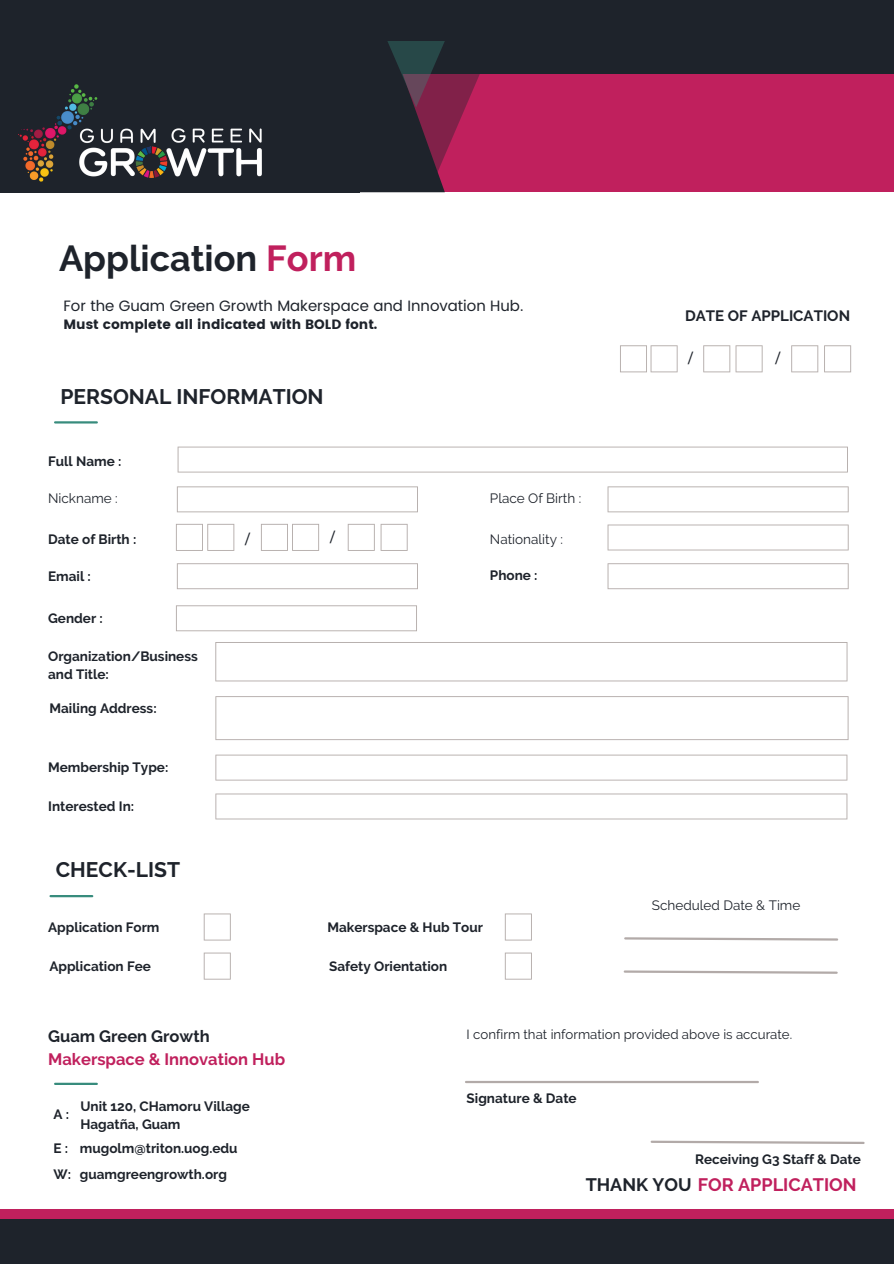
<style>
.page{position:relative;width:894px;height:1264px;background:#fff}
.page>*{position:absolute;margin:0;border:0;box-sizing:border-box;transform-origin:0 0}
.t1{font:700 36px "Raleway";color:#1e232b}
.t2{font:700 21px "Raleway";color:#1e232b}
.t3{font:700 18px "Raleway";color:#c0205d}
.t4{font:700 16.5px "Raleway";color:#c0205d}
.t5{font:700 16.5px "Raleway";color:#1e232b}
.t6{font:15px "Poppins";color:#1e232b}
.t7{font:700 15px "Raleway";color:#1e232b}
.t8{font:700 13.5px "Raleway";color:#1e232b}
.t9{font:13.5px "Raleway";color:#1e232b}
.t10{font:13.5px "Poppins";color:#1e232b}
.t11{font:500 13.5px "Montserrat";color:#1e232b}
.t12{font:13.2px "Raleway";color:#1e232b}
.s1{color:#c0205d}
.s2{color:#1e232b}
</style>
<div class="page">
<div style="left:0;top:1209px;width:893px;height:25px;background:#c0205d"></div>
<div style="left:0;top:1219px;width:893px;height:44px;background:#1e232b"></div>
<div style="left:0;top:0;width:893px;height:175px;background:#1e232b"></div>
<div style="left:375px;top:74px;width:518px;height:117px;background:#c0205d"></div>
<hr style="left:55px;top:1082px;width:42px;height:2px;background:#388c7d">
<hr style="left:51px;top:895px;width:41px;height:2px;background:#388c7d">
<div style="left:0;top:63px;width:359px;height:129px;background:#1e232b"></div>
<hr style="left:55px;top:421px;width:42px;height:2px;background:#388c7d">
<svg style="left:359px;top:41px;width:125px;height:151px"></svg>
<hr style="left:466px;top:1080px;width:291px;height:3px;background:#b2aaa8">
<svg style="left:650px;top:1140px;width:215px;height:4px"></svg>
<svg style="left:215px;top:642px;width:632px;height:39px"></svg>
<svg style="left:620px;top:345px;width:57px;height:27px"></svg>
<svg style="left:703px;top:345px;width:59px;height:27px"></svg>
<svg style="left:791px;top:345px;width:59px;height:27px"></svg>
<svg style="left:177px;top:446px;width:670px;height:26px"></svg>
<svg style="left:177px;top:486px;width:241px;height:26px"></svg>
<svg style="left:607px;top:486px;width:241px;height:26px"></svg>
<svg style="left:607px;top:524px;width:241px;height:26px"></svg>
<svg style="left:215px;top:754px;width:632px;height:26px"></svg>
<svg style="left:176px;top:524px;width:58px;height:27px"></svg>
<svg style="left:380px;top:524px;width:27px;height:27px"></svg>
<svg style="left:261px;top:524px;width:58px;height:27px"></svg>
<svg style="left:347px;top:524px;width:27px;height:27px"></svg>
<svg style="left:177px;top:563px;width:241px;height:26px"></svg>
<img style="left:18px;top:84px;width:244px;height:98px">
<svg style="left:607px;top:563px;width:241px;height:26px"></svg>
<svg style="left:215px;top:793px;width:632px;height:26px"></svg>
<svg style="left:215px;top:696px;width:633px;height:44px"></svg>
<svg style="left:204px;top:913px;width:27px;height:27px"></svg>
<svg style="left:504px;top:913px;width:27px;height:27px"></svg>
<svg style="left:504px;top:952px;width:27px;height:27px"></svg>
<svg style="left:204px;top:952px;width:27px;height:27px"></svg>
<svg style="left:624px;top:937px;width:215px;height:4px"></svg>
<svg style="left:623px;top:970px;width:215px;height:4px"></svg>
<svg style="left:176px;top:605px;width:241px;height:26px"></svg>
<p class="t1" style="left:59px;top:237px;width:299px">Application <span class="s1">Form</span></p>
<p class="t6" style="left:63px;top:297px;width:461px">For the Guam Green Growth Makerspace and Innovation Hub.</p>
<p class="t10" style="left:63px;top:316px;width:315px">Must complete all indicated with BOLD font.</p>
<p class="t2" style="left:60px;top:384px;width:265px">PERSONAL INFORMATION</p>
<p class="t8" style="left:48px;top:453px;width:75px">Full Name :</p>
<p class="t9" style="left:48px;top:490px;width:71px">Nickname :</p>
<p class="t8" style="left:48px;top:531px;width:90px">Date of Birth :</p>
<p class="t8" style="left:48px;top:568px;width:44px">Email :</p>
<p class="t8" style="left:48px;top:610px;width:56px">Gender :</p>
<p class="t8" style="left:48px;top:647px;width:151px">Organization/Business</p>
<p class="t8" style="left:48px;top:666px;width:62px">and Title:</p>
<p class="t8" style="left:49px;top:700px;width:109px">Mailing Address:</p>
<p class="t8" style="left:48px;top:759px;width:122px">Membership Type:</p>
<p class="t8" style="left:48px;top:798px;width:87px">Interested In:</p>
<p class="t11" style="left:245px;top:531px;width:6px">/</p>
<p class="t11" style="left:330px;top:528px;width:6px">/</p>
<p class="t9" style="left:490px;top:490px;width:93px">Place Of Birth :</p>
<p class="t9" style="left:490px;top:531px;width:75px">Nationality :</p>
<p class="t8" style="left:490px;top:567px;width:49px">Phone :</p>
<p class="t2" style="left:56px;top:857px;width:126px">CHECK-LIST</p>
<p class="t8" style="left:48px;top:918px;width:113px">Application Form</p>
<p class="t8" style="left:327px;top:918px;width:157px">Makerspace &amp; Hub Tour</p>
<p class="t8" style="left:49px;top:958px;width:103px">Application Fee</p>
<p class="t8" style="left:329px;top:958px;width:120px">Safety Orientation</p>
<p class="t7" style="left:685px;top:307px;width:166px">DATE OF APPLICATION</p>
<p class="t11" style="left:688px;top:350px;width:6px">/</p>
<p class="t11" style="left:775px;top:350px;width:6px">/</p>
<p class="t9" style="left:651px;top:897px;width:150px">Scheduled Date &amp; Time</p>
<p class="t5" style="left:48px;top:1026px;width:163px">Guam Green Growth</p>
<p class="t4" style="left:48px;top:1049px;width:238px">Makerspace &amp; Innovation Hub</p>
<p class="t8" style="left:53px;top:1106px;width:17px">A:</p>
<p class="t8" style="left:80px;top:1097px;width:171px">Unit 120, CHamoru Village</p>
<p class="t8" style="left:80px;top:1115px;width:102px">Hagatña, Guam</p>
<p class="t8" style="left:53px;top:1140px;width:16px">E:</p>
<p class="t8" style="left:80px;top:1140px;width:159px">mugolm@triton.uog.edu</p>
<p class="t8" style="left:53px;top:1166px;width:19px">W:</p>
<p class="t8" style="left:80px;top:1166px;width:149px">guamgreengrowth.org</p>
<p class="t12" style="left:466px;top:1026px;width:327px">I confirm that information provided above is accurate.</p>
<p class="t8" style="left:466px;top:1090px;width:111px">Signature &amp; Date</p>
<p class="t8" style="left:695px;top:1151px;width:167px">Receiving G3 Staff &amp; Date</p>
<p class="t3" style="left:585px;top:1174px;width:272px"><span class="s2">THANK YOU</span> FOR APPLICATION</p>
</div>
